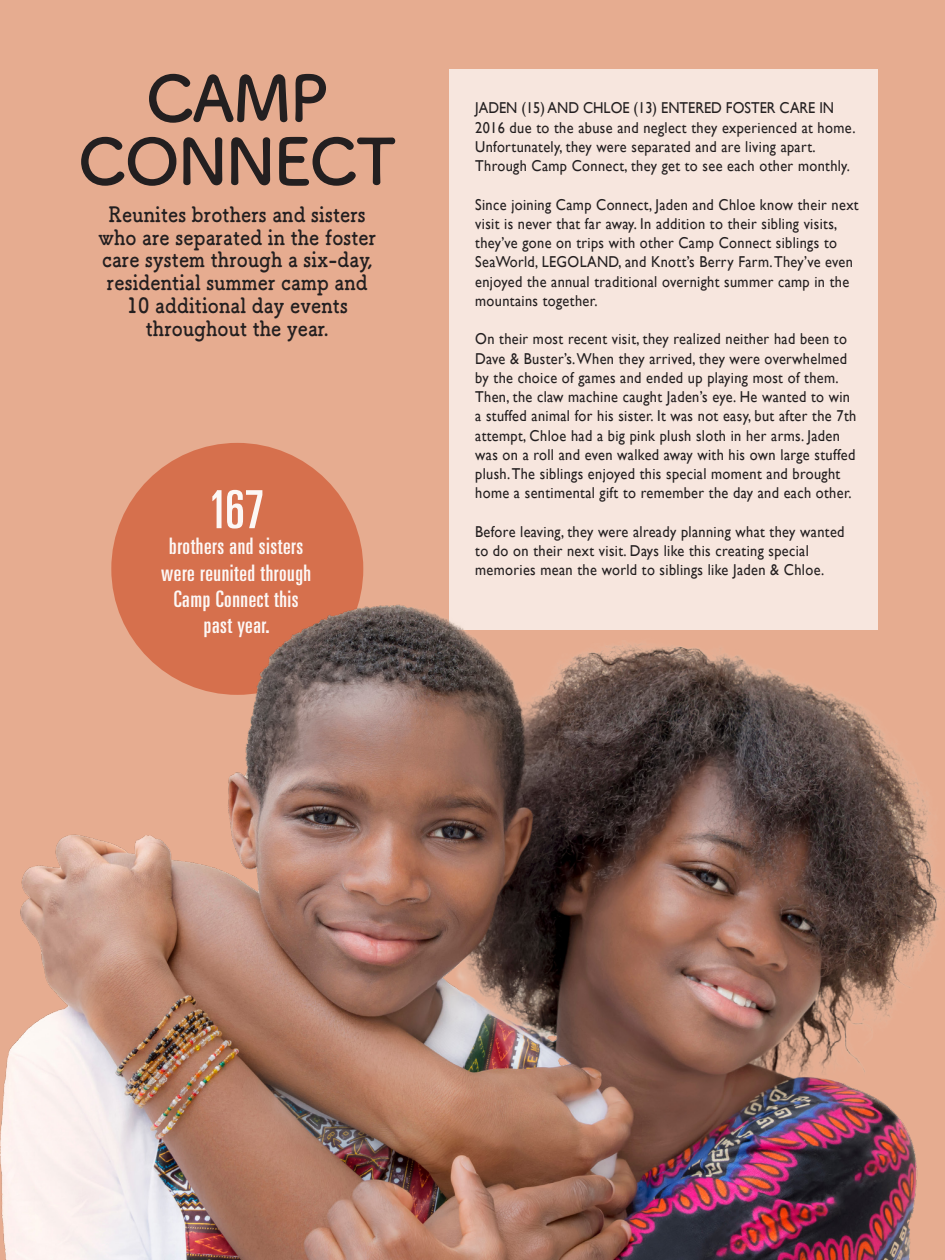
<style>
.page{position:relative;width:945px;height:1260px;background:#e6ac90}
.page>*{position:absolute;margin:0;border:0;box-sizing:border-box;transform-origin:0 0}
.t1{font:700 63px "Tsuku A Rd Gothic";letter-spacing:-.03em;color:#231f20}
.t2{font:ultra-condensed 52.68px "Univers LT Std";color:#fff}
.t3{font:ultra-condensed 22.75px/26.2px "Univers LT Std";letter-spacing:.025em;color:#fff;text-align:center}
.t4{font:700 21px/22.8px "Tsuku B Rd Gothic";letter-spacing:.01em;color:#231f20;text-align:center;scale:.89 1}
.t5{font:15.75px/19.2px "Gill Sans";letter-spacing:.025em;color:#231f20;scale:.91 1}
</style>
<div class="page">
<div style="left:449px;top:70px;width:428px;height:560px;background:#f7e6de"></div>
<div style="left:111px;top:443px;width:252px;height:252px;background:#d6704d;border-radius:50%"></div>
<img style="left:0;top:576px;width:945px;height:684px">
<p class="t1" style="left:146px;top:49px;width:185px">CAMP</p>
<p class="t1" style="left:78px;top:112px;width:320px">CONNECT</p>
<p class="t4" style="left:98px;top:201px;width:314px">Reunites brothers and sisters who are separated in the foster care system through a six-day, residential summer camp and<br>10 additional day events throughout the year.</p>
<h2 class="t2" style="left:208px;top:480px;width:58px">167</h2>
<h3 class="t3" style="left:161px;top:533px;width:151px">brothers and sisters were reunited through<br>Camp Connect this past year.</h3>
<p class="t5" style="left:475px;top:98px;width:419px">JADEN (15) AND CHLOE (13) ENTERED FOSTER CARE IN 2016 due to the abuse and neglect they experienced at home.<br>Unfortunately, they were separated and are living apart.<br>Through Camp Connect, they get to see each other monthly.</p>
<p class="t5" style="left:475px;top:195px;width:423px">Since joining Camp Connect, Jaden and Chloe know their next visit is never that far away. In addition to their sibling visits, they’ve gone on trips with other Camp Connect siblings to SeaWorld, LEGOLAND, and Knott’s Berry Farm. They’ve even enjoyed the annual traditional overnight summer camp in the mountains together.</p>
<p class="t5" style="left:475px;top:329px;width:420px">On their most recent visit, they realized neither had been to Dave &amp; Buster’s. When they arrived, they were overwhelmed by the choice of games and ended up playing most of them.<br>Then, the claw machine caught Jaden’s eye. He wanted to win a stuffed animal for his sister. It was not easy, but after the 7th attempt, Chloe had a big pink plush sloth in her arms. Jaden was on a roll and even walked away with his own large stuffed plush. The siblings enjoyed this special moment and brought home a sentimental gift to remember the day and each other.</p>
<p class="t5" style="left:475px;top:522px;width:407px">Before leaving, they were already planning what they wanted to do on their next visit. Days like this creating special memories mean the world to siblings like Jaden &amp; Chloe.</p>
</div>
